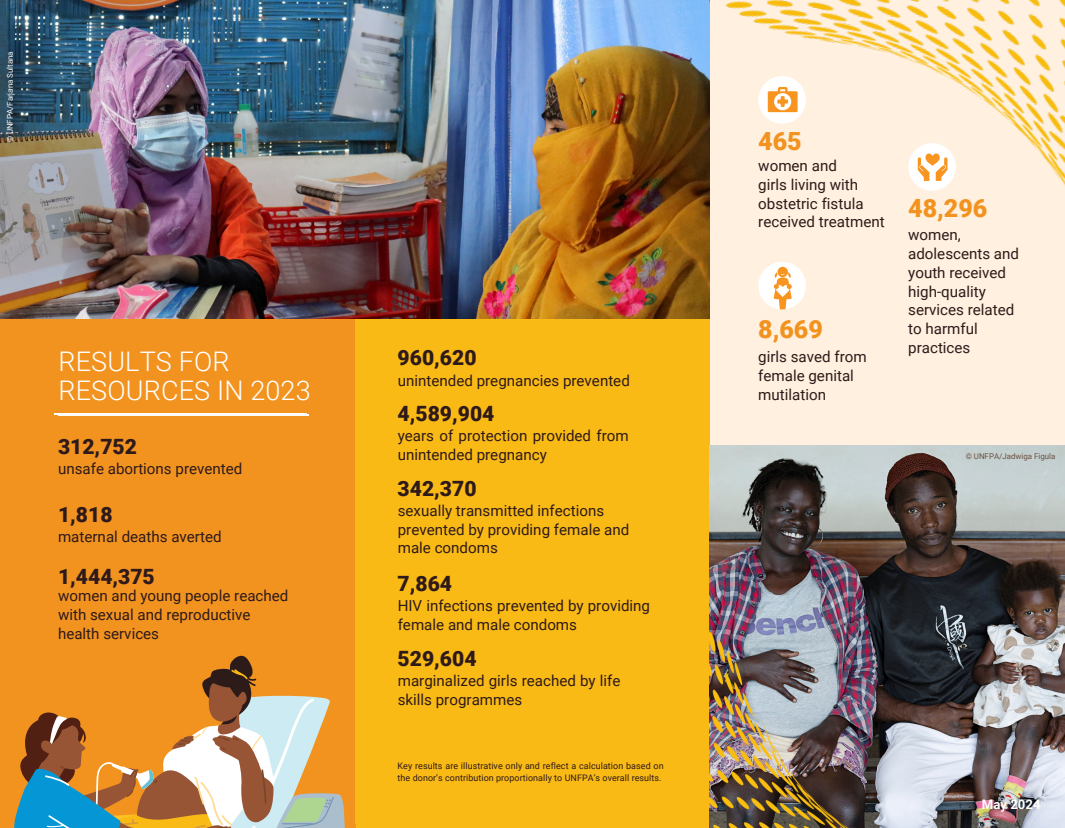
<style>
.page{position:relative;width:1065px;height:828px;background:#fff}
.page>*{position:absolute;margin:0;border:0;box-sizing:border-box;transform-origin:0 0}
.t1{font:300 27px/28.6px "Roboto";letter-spacing:.005em;color:#fff}
.t2{font:900 25px "Roboto";color:#f29320}
.t3{font:900 21.12px "Roboto";color:#2e1a1a}
.t4{font:15.12px/18.8px "Roboto";color:#2e1a1a}
.t5{font:700 13.12px "Roboto";color:#fff}
.t6{font:9px/12px "Roboto";letter-spacing:.01em;color:#2e1a1a}
.t7{font:7.88px "Roboto";color:#fff}
.t8{font:7.88px "Roboto";color:#6c5040}
</style>
<div class="page">
<div style="left:709px;top:0;width:355px;height:828px;background:#fff0df"></div>
<div style="left:0;top:315px;width:355px;height:513px;background:#f29320"></div>
<div style="left:355px;top:315px;width:354px;height:513px;background:#f9ba15"></div>
<hr style="left:55px;top:413px;width:252px;height:2px;background:#fff">
<img style="left:0;top:0;width:709px;height:318px">
<img style="left:694px;top:0;width:370px;height:187px">
<div style="left:758px;top:262px;width:47px;height:47px;background:#fff;border-radius:50%"></div>
<svg style="left:773px;top:267px;width:18px;height:43px"></svg>
<div style="left:907px;top:143px;width:48px;height:48px;background:#fff;border-radius:50%"></div>
<svg style="left:917px;top:153px;width:30px;height:28px"></svg>
<svg style="left:14px;top:655px;width:331px;height:173px"></svg>
<div style="left:758px;top:76px;width:47px;height:48px;background:#fff;border-radius:50%"></div>
<svg style="left:767px;top:87px;width:30px;height:25px"></svg>
<img style="left:709px;top:446px;width:355px;height:131px">
<img style="left:709px;top:577px;width:355px;height:251px">
<hr style="left:58px;top:414px;width:250px;height:2px;background:#fff">
<h3 class="t7" style="left:6px;top:142px;width:93px;rotate:-90deg">© UNFPA/Farjana Sultana</h3>
<h2 class="t1" style="left:58px;top:347px;width:253px">RESULTS FOR<br>RESOURCES IN 2023</h2>
<h4 class="t3" style="left:58px;top:434px;width:80px">312,752</h4>
<h3 class="t4" style="left:58px;top:459px;width:186px">unsafe abortions prevented</h3>
<h4 class="t3" style="left:58px;top:502px;width:56px">1,818</h4>
<h2 class="t4" style="left:58px;top:527px;width:165px">maternal deaths averted</h2>
<h3 class="t3" style="left:58px;top:564px;width:98px">1,444,375</h3>
<h1 class="t4" style="left:58px;top:586px;width:232px">women and young people reached with sexual and reproductive health services</h1>
<p class="t3" style="left:397px;top:346px;width:80px">960,620</p>
<h3 class="t4" style="left:397px;top:371px;width:233px">unintended pregnancies prevented</h3>
<h4 class="t3" style="left:397px;top:401px;width:98px">4,589,904</h4>
<h4 class="t4" style="left:397px;top:426px;width:232px">years of protection provided from unintended pregnancy</h4>
<h4 class="t3" style="left:397px;top:476px;width:80px">342,370</h4>
<h3 class="t4" style="left:397px;top:501px;width:233px">sexually transmitted infections prevented by providing female and male condoms</h3>
<p class="t3" style="left:397px;top:571px;width:56px">7,864</p>
<h4 class="t4" style="left:397px;top:596px;width:254px">HIV infections prevented by providing female and male condoms</h4>
<h2 class="t3" style="left:397px;top:646px;width:80px">529,604</h2>
<h4 class="t4" style="left:397px;top:672px;width:224px">marginalized girls reached by life skills programmes</h4>
<h4 class="t6" style="left:397px;top:760px;width:267px">Key results are illustrative only and reflect a calculation based on the donor’s contribution proportionally to UNFPA’s overall results.</h4>
<h3 class="t2" style="left:758px;top:126px;width:45px">465</h3>
<h4 class="t4" style="left:758px;top:157px;width:128px">women and<br>girls living with obstetric fistula received treatment</h4>
<h4 class="t2" style="left:758px;top:315px;width:66px">8,669</h4>
<h3 class="t4" style="left:758px;top:347px;width:110px">girls saved from female genital mutilation</h3>
<h3 class="t2" style="left:907px;top:194px;width:81px">48,296</h3>
<h4 class="t4" style="left:907px;top:226px;width:112px">women, adolescents and youth received high-quality services related to harmful practices</h4>
<h6 class="t8" style="left:965px;top:451px;width:91px">© UNFPA/Jadwiga Figula</h6>
<p class="t5" style="left:981px;top:797px;width:60px">May 2024</p>
</div>
